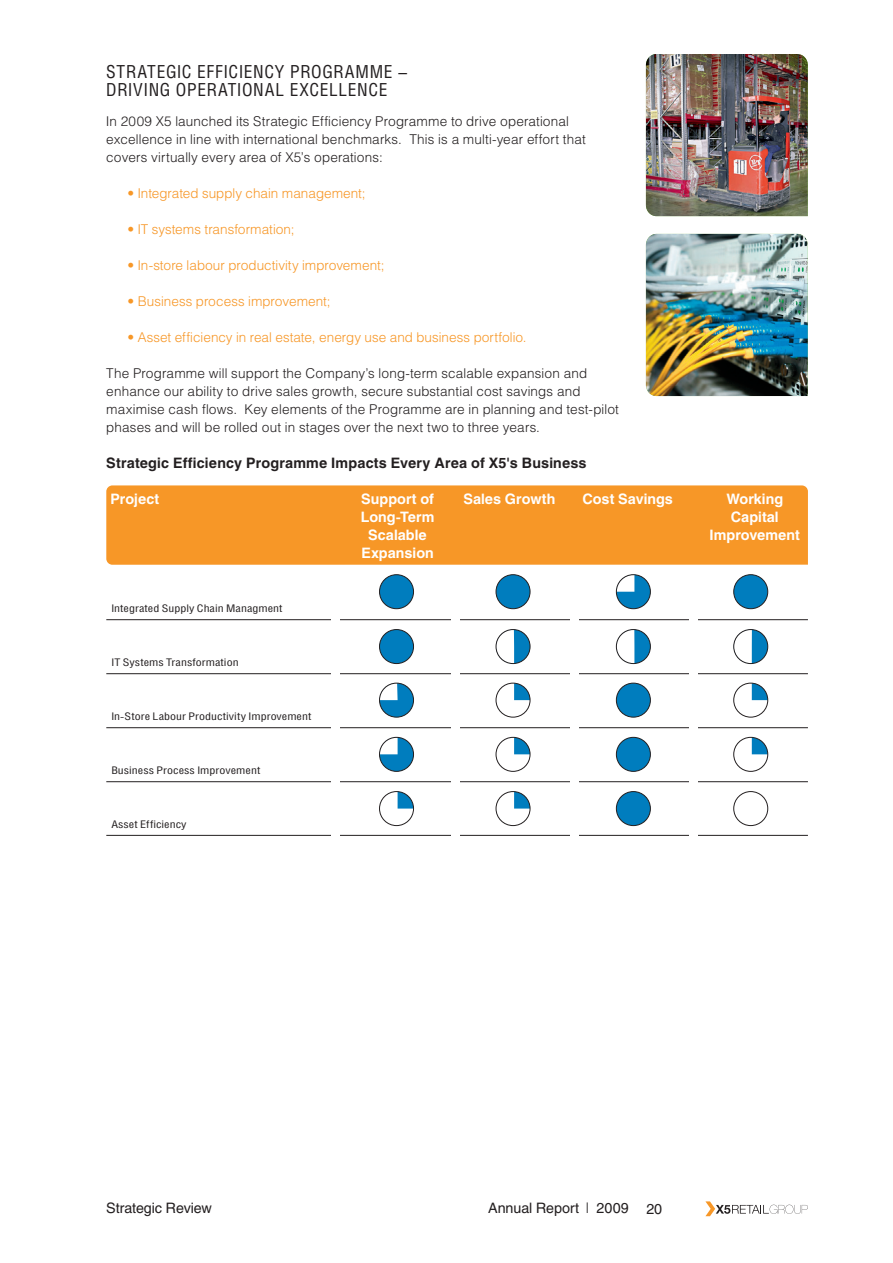
<style>
.page{position:relative;width:893px;height:1263px;background:#fff}
.page>*{position:absolute;margin:0;border:0;box-sizing:border-box;transform-origin:0 0}
.t1{font:18px/18px "Helios Cond";letter-spacing:.04em;color:#231f20}
.t2{font:700 14.25px/18px "Helios";color:#fff;text-align:center}
.t3{font:700 14.25px "Helios";letter-spacing:.01em;color:#231f20}
.t4{font:14.25px "Helios";letter-spacing:-.005em;color:#231f20}
.t5{font:300 13.5px/18px "Helios";letter-spacing:.015em;color:#231f20}
.t6{font:300 13.5px "Helios";letter-spacing:.005em;color:#f79727}
.t7{font:10.5px "Helios Cond";color:#231f20;scale:1.18 1}
.s1{font-weight:300}
</style>
<div class="page">
<svg style="left:705px;top:1201px;width:103px;height:15px"></svg>
<div style="left:106px;top:485px;width:702px;height:80px;background:#f79727"></div>
<div style="left:379px;top:629px;width:35px;height:34px;background:#007dbe;border-radius:50%"></div>
<div style="left:379px;top:629px;width:35px;height:35px;border:1px solid #231f20;border-radius:50%"></div>
<div style="left:379px;top:575px;width:35px;height:34px;background:#007dbe;border-radius:50%"></div>
<div style="left:379px;top:574px;width:35px;height:35px;border:1px solid #231f20;border-radius:50%"></div>
<div style="left:379px;top:683px;width:35px;height:34px;background:#007dbe;border-radius:50%"></div>
<svg style="left:379px;top:683px;width:19px;height:17px"></svg>
<div style="left:379px;top:683px;width:35px;height:34px;border:1px solid #231f20;border-radius:50%"></div>
<div style="left:379px;top:737px;width:35px;height:34px;background:#007dbe;border-radius:50%"></div>
<svg style="left:379px;top:737px;width:19px;height:17px"></svg>
<div style="left:379px;top:737px;width:35px;height:34px;border:1px solid #231f20;border-radius:50%"></div>
<svg style="left:398px;top:791px;width:16px;height:17px"></svg>
<div style="left:379px;top:791px;width:35px;height:35px;border:1px solid #231f20;border-radius:50%"></div>
<div style="left:496px;top:629px;width:34px;height:34px;background:#007dbe;border-radius:50%"></div>
<svg style="left:496px;top:629px;width:18px;height:34px"></svg>
<div style="left:496px;top:629px;width:34px;height:35px;border:1px solid #231f20;border-radius:50%"></div>
<div style="left:496px;top:575px;width:34px;height:34px;background:#007dbe;border-radius:50%"></div>
<div style="left:496px;top:574px;width:34px;height:35px;border:1px solid #231f20;border-radius:50%"></div>
<svg style="left:514px;top:683px;width:16px;height:17px"></svg>
<div style="left:496px;top:683px;width:34px;height:34px;border:1px solid #231f20;border-radius:50%"></div>
<svg style="left:514px;top:737px;width:16px;height:17px"></svg>
<div style="left:496px;top:737px;width:34px;height:34px;border:1px solid #231f20;border-radius:50%"></div>
<svg style="left:514px;top:791px;width:16px;height:17px"></svg>
<div style="left:496px;top:791px;width:34px;height:35px;border:1px solid #231f20;border-radius:50%"></div>
<div style="left:616px;top:629px;width:34px;height:34px;background:#007dbe;border-radius:50%"></div>
<svg style="left:616px;top:629px;width:18px;height:34px"></svg>
<div style="left:616px;top:629px;width:35px;height:35px;border:1px solid #231f20;border-radius:50%"></div>
<div style="left:616px;top:575px;width:34px;height:34px;background:#007dbe;border-radius:50%"></div>
<svg style="left:616px;top:576px;width:18px;height:16px"></svg>
<div style="left:616px;top:574px;width:35px;height:35px;border:1px solid #231f20;border-radius:50%"></div>
<div style="left:616px;top:683px;width:34px;height:34px;background:#007dbe;border-radius:50%"></div>
<div style="left:616px;top:683px;width:35px;height:34px;border:1px solid #231f20;border-radius:50%"></div>
<div style="left:616px;top:737px;width:34px;height:34px;background:#007dbe;border-radius:50%"></div>
<div style="left:616px;top:737px;width:35px;height:34px;border:1px solid #231f20;border-radius:50%"></div>
<div style="left:616px;top:791px;width:34px;height:34px;background:#007dbe;border-radius:50%"></div>
<div style="left:616px;top:791px;width:35px;height:35px;border:1px solid #231f20;border-radius:50%"></div>
<div style="left:734px;top:629px;width:34px;height:34px;background:#007dbe;border-radius:50%"></div>
<svg style="left:735px;top:629px;width:17px;height:34px"></svg>
<div style="left:733px;top:629px;width:35px;height:35px;border:1px solid #231f20;border-radius:50%"></div>
<div style="left:734px;top:575px;width:34px;height:34px;background:#007dbe;border-radius:50%"></div>
<div style="left:733px;top:574px;width:35px;height:35px;border:1px solid #231f20;border-radius:50%"></div>
<svg style="left:752px;top:683px;width:16px;height:17px"></svg>
<div style="left:733px;top:683px;width:35px;height:34px;border:1px solid #231f20;border-radius:50%"></div>
<svg style="left:752px;top:737px;width:16px;height:17px"></svg>
<div style="left:733px;top:737px;width:35px;height:34px;border:1px solid #231f20;border-radius:50%"></div>
<div style="left:733px;top:791px;width:35px;height:35px;border:1px solid #231f20;border-radius:50%"></div>
<hr style="left:106px;top:619px;width:702px;height:1px;background:#231f20">
<hr style="left:106px;top:835px;width:702px;height:1px;background:#231f20">
<hr style="left:106px;top:673px;width:702px;height:1px;background:#231f20">
<hr style="left:106px;top:781px;width:702px;height:1px;background:#231f20">
<hr style="left:106px;top:727px;width:702px;height:1px;background:#231f20">
<div style="left:332px;top:584px;width:8px;height:280px;background:#fff"></div>
<div style="left:451px;top:584px;width:8px;height:280px;background:#fff"></div>
<div style="left:570px;top:584px;width:8px;height:280px;background:#fff"></div>
<div style="left:689px;top:584px;width:9px;height:280px;background:#fff"></div>
<img style="left:646px;top:54px;width:162px;height:162px">
<img style="left:646px;top:234px;width:162px;height:162px">
<h1 class="t1" style="left:106px;top:64px;width:302px">STRATEGIC EFFICIENCY PROGRAMME –<br>DRIVING OPERATIONAL EXCELLENCE</h1>
<p class="t5" style="left:106px;top:114px;width:481px">In 2009 X5 launched its Strategic Efficiency Programme to drive operational excellence in line with international benchmarks. This is a multi-year effort that covers virtually every area of X5’s operations:</p>
<p class="t6" style="left:128px;top:188px;width:239px">• Integrated supply chain management;</p>
<p class="t6" style="left:128px;top:224px;width:168px">• IT systems transformation;</p>
<p class="t6" style="left:128px;top:260px;width:258px">• In-store labour productivity improvement;</p>
<p class="t6" style="left:128px;top:296px;width:205px">• Business process improvement;</p>
<p class="t6" style="left:128px;top:332px;width:401px">• Asset efficiency in real estate, energy use and business portfolio.</p>
<p class="t5" style="left:106px;top:366px;width:514px">The Programme will support the Company’s long-term scalable expansion and enhance our ability to drive sales growth, secure substantial cost savings and maximise cash flows. Key elements of the Programme are in planning and test-pilot phases and will be rolled out in stages over the next two to three years.</p>
<p class="t3" style="left:106px;top:457px;width:482px">Strategic Efficiency Programme Impacts Every Area of X5's Business</p>
<p class="t2" style="left:111px;top:491px;width:50px">Project</p>
<p class="t7" style="left:111px;top:605px;width:147px">Integrated Supply Chain Managment</p>
<p class="t7" style="left:111px;top:659px;width:109px">IT Systems Transformation</p>
<p class="t7" style="left:111px;top:713px;width:171px">In-Store Labour Productivity Improvement</p>
<p class="t7" style="left:111px;top:767px;width:128px">Business Process Improvement</p>
<p class="t7" style="left:111px;top:821px;width:65px">Asset Efficiency</p>
<p class="t2" style="left:361px;top:491px;width:75px">Support of<br>Long-Term<br>Scalable<br>Expansion</p>
<p class="t2" style="left:463px;top:491px;width:93px">Sales Growth</p>
<p class="t2" style="left:582px;top:491px;width:92px">Cost Savings</p>
<p class="t2" style="left:710px;top:491px;width:92px">Working<br>Capital<br>Improvement</p>
<p class="t4" style="left:106px;top:1203px;width:107px">Strategic Review</p>
<p class="t4" style="left:488px;top:1203px;width:176px">Annual Report <span class="s1">|</span> 2009 20</p>
</div>
